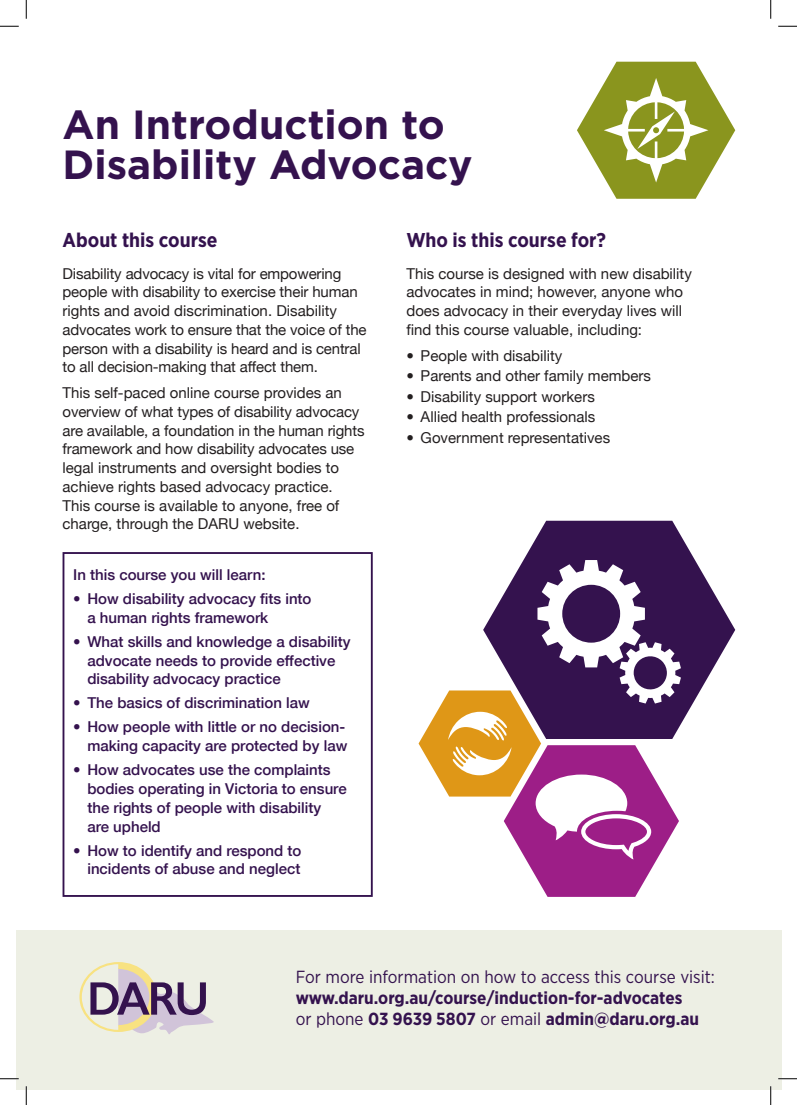
<style>
.page{position:relative;width:797px;height:1105px;background:#fff}
.page>*{position:absolute;margin:0;border:0;box-sizing:border-box;transform-origin:0 0}
.t1{font:700 40.62px/40.6px "Gotham";color:#34124e}
.t2{font:700 20px "Gotham Narrow";color:#34124e}
.t3{font:700 17.5px/21.2px "Gotham Narrow";color:#34124e}
.t4{font:17.5px "Gotham Narrow";color:#34124e}
.t5{font:15px/18.8px "Helvetica Neue";color:#231f20}
.t6{font:500 15px/18.8px "Helvetica Neue";color:#34124e}
.s1{font-weight:400}
</style>
<div class="page">
<div style="left:16px;top:930px;width:765px;height:159px;background:#edefe4"></div>
<div style="left:63px;top:552px;width:310px;height:345px;border:2px solid #34124e"></div>
<svg style="left:577px;top:62px;width:158px;height:137px"></svg>
<svg style="left:523px;top:521px;width:212px;height:203px;fill:#34124e"></svg>
<svg style="left:418px;top:560px;width:263px;height:337px"></svg>
<svg style="left:79px;top:962px;width:135px;height:72px"></svg>
<svg style="left:0;top:25px;width:19px;height:2px"></svg>
<svg style="left:778px;top:25px;width:19px;height:2px"></svg>
<svg style="left:0;top:1078px;width:19px;height:1px"></svg>
<svg style="left:778px;top:1078px;width:19px;height:1px"></svg>
<svg style="left:25px;top:0;width:2px;height:19px"></svg>
<svg style="left:25px;top:1086px;width:2px;height:19px"></svg>
<svg style="left:770px;top:0;width:1px;height:19px"></svg>
<svg style="left:770px;top:1086px;width:1px;height:19px"></svg>
<h1 class="t1" style="left:63px;top:104px;width:411px">An Introduction to<br>Disability Advocacy</h1>
<h2 class="t2" style="left:63px;top:227px;width:156px">About this course</h2>
<p class="t5" style="left:63px;top:264px;width:305px">Disability advocacy is vital for empowering people with disability to exercise their human rights and avoid discrimination. Disability advocates work to ensure that the voice of the person with a disability is heard and is central to all decision-making that affect them.</p>
<p class="t5" style="left:63px;top:383px;width:303px">This self-paced online course provides an overview of what types of disability advocacy are available, a foundation in the human rights framework and how disability advocates use legal instruments and oversight bodies to achieve rights based advocacy practice.<br>This course is available to anyone, free of charge, through the DARU website.</p>
<p class="t6" style="left:73px;top:565px;width:194px">In this course you will learn:</p>
<p class="t6" style="left:87px;top:589px;width:225px;text-indent:-14px">• How disability advocacy fits into a human rights framework</p>
<p class="t6" style="left:87px;top:632px;width:265px;text-indent:-14px">• What skills and knowledge a disability advocate needs to provide effective disability advocacy practice</p>
<p class="t6" style="left:73px;top:693px;width:238px">• The basics of discrimination law</p>
<p class="t6" style="left:73px;top:717px;width:276px;text-align:right">• How people with little or no decision&shy;making capacity are protected by law</p>
<p class="t6" style="left:87px;top:760px;width:261px;text-indent:-14px">• How advocates use the complaints bodies operating in Victoria to ensure the rights of people with disability<br>are upheld</p>
<p class="t6" style="left:73px;top:841px;width:230px;text-align:right">• How to identify and respond to incidents of abuse and neglect</p>
<h2 class="t2" style="left:406px;top:227px;width:201px">Who is this course for?</h2>
<p class="t5" style="left:406px;top:264px;width:287px">This course is designed with new disability advocates in mind; however, anyone who does advocacy in their everyday lives will find this course valuable, including:</p>
<p class="t5" style="left:406px;top:346px;width:157px">• People with disability</p>
<p class="t5" style="left:406px;top:366px;width:246px">• Parents and other family members</p>
<p class="t5" style="left:406px;top:387px;width:190px">• Disability support workers</p>
<p class="t5" style="left:406px;top:407px;width:190px">• Allied health professionals</p>
<p class="t5" style="left:406px;top:428px;width:205px">• Government representatives</p>
<p class="t4" style="left:296px;top:966px;width:421px">For more information on how to access this course visit:</p>
<p class="t3" style="left:296px;top:987px;width:405px">www.daru.org.au/course/induction-for-advocates <span class="s1">or phone</span> 03 9639 5807 <span class="s1">or email</span> admin@daru.org.au</p>
</div>
